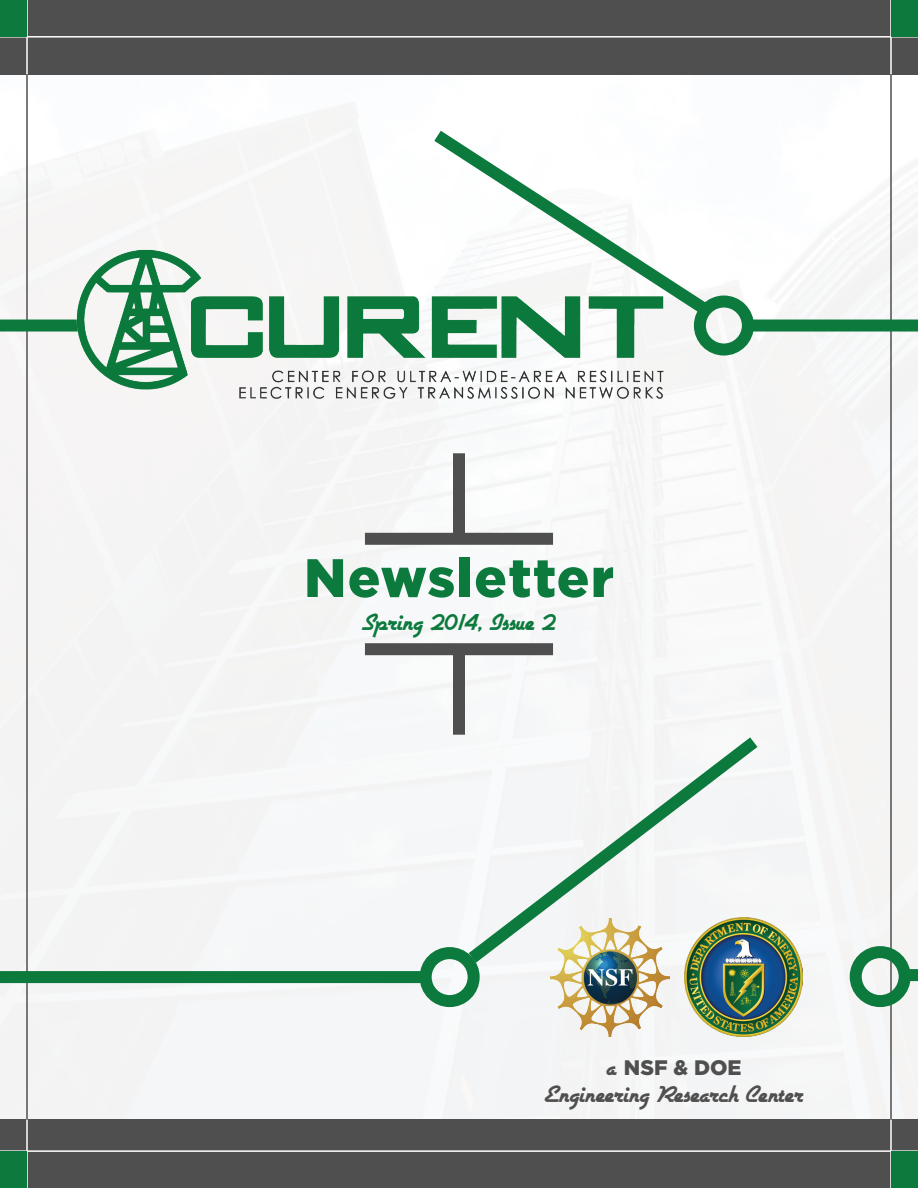
<style>
.page{position:relative;width:918px;height:1188px;background:#fff}
.page>*{position:absolute;margin:0;border:0;box-sizing:border-box;transform-origin:0 0}
.t1{font:900 54px "Gotham";letter-spacing:.025em;color:#0c793d}
.t2{font:27px "Airstream";color:#504f4f}
.t3{font:27px "Airstream";color:#0c793d}
.t4{font:900 21px "Gotham";color:#504f4f}
.s1{font-family:"Airstream";font-weight:400;font-size:27px}
</style>
<div class="page">
<div style="left:1px;top:74px;width:917px;height:1046px;background:#f5f6f6"></div>
<hr style="left:890px;top:74px;width:2px;height:1046px;background:#504f4f">
<hr style="left:26px;top:74px;width:2px;height:1046px;background:#504f4f">
<div style="left:0;top:320px;width:82px;height:12px;background:#0c793d"></div>
<div style="left:748px;top:320px;width:170px;height:12px;background:#0c793d"></div>
<div style="left:694px;top:296px;width:60px;height:60px;border:12px solid #0c793d;border-radius:50%"></div>
<svg style="left:421px;top:119px;width:300px;height:206px"></svg>
<img style="left:59px;top:243px;width:621px;height:165px">
<div style="left:0;top:971px;width:426px;height:12px;background:#0c793d"></div>
<div style="left:420px;top:947px;width:60px;height:60px;border:12px solid #0c793d;border-radius:50%"></div>
<svg style="left:456px;top:725px;width:315px;height:250px"></svg>
<div style="left:850px;top:946px;width:61px;height:61px;border:12px solid #0c793d;border-radius:50%"></div>
<div style="left:453px;top:645px;width:12px;height:90px;background:#504f4f"></div>
<div style="left:453px;top:453px;width:12px;height:90px;background:#504f4f"></div>
<div style="left:365px;top:533px;width:188px;height:12px;background:#504f4f"></div>
<div style="left:365px;top:643px;width:188px;height:12px;background:#504f4f"></div>
<img style="left:551px;top:918px;width:119px;height:118px">
<img style="left:684px;top:917px;width:119px;height:119px">
<div style="left:0;top:0;width:918px;height:74px;background:#504f4f"></div>
<div style="left:0;top:1120px;width:918px;height:68px;background:#504f4f"></div>
<div style="left:908px;top:969px;width:10px;height:12px;background:#0c793d"></div>
<hr style="left:26px;top:0;width:2px;height:74px;background:#fff">
<hr style="left:890px;top:0;width:2px;height:74px;background:#fff">
<hr style="left:26px;top:1120px;width:2px;height:68px;background:#fff">
<hr style="left:890px;top:1120px;width:2px;height:68px;background:#fff">
<hr style="left:0;top:36px;width:918px;height:2px;background:#fff">
<hr style="left:0;top:1150px;width:918px;height:2px;background:#fff">
<div style="left:0;top:0;width:26px;height:36px;background:#0c793d"></div>
<div style="left:892px;top:0;width:26px;height:36px;background:#0c793d"></div>
<div style="left:892px;top:1152px;width:26px;height:36px;background:#0c793d"></div>
<div style="left:0;top:1152px;width:26px;height:36px;background:#0c793d"></div>
<h1 class="t1" style="left:304px;top:541px;width:311px">Newsletter</h1>
<p class="t3" style="left:362px;top:609px;width:196px">Spring 2014, Issue 2</p>
<p class="t4" style="left:607px;top:1053px;width:136px"><span class="s1">a</span> NSF &amp; DOE</p>
<p class="t2" style="left:545px;top:1081px;width:260px">Engineering Research Center</p>
</div>
